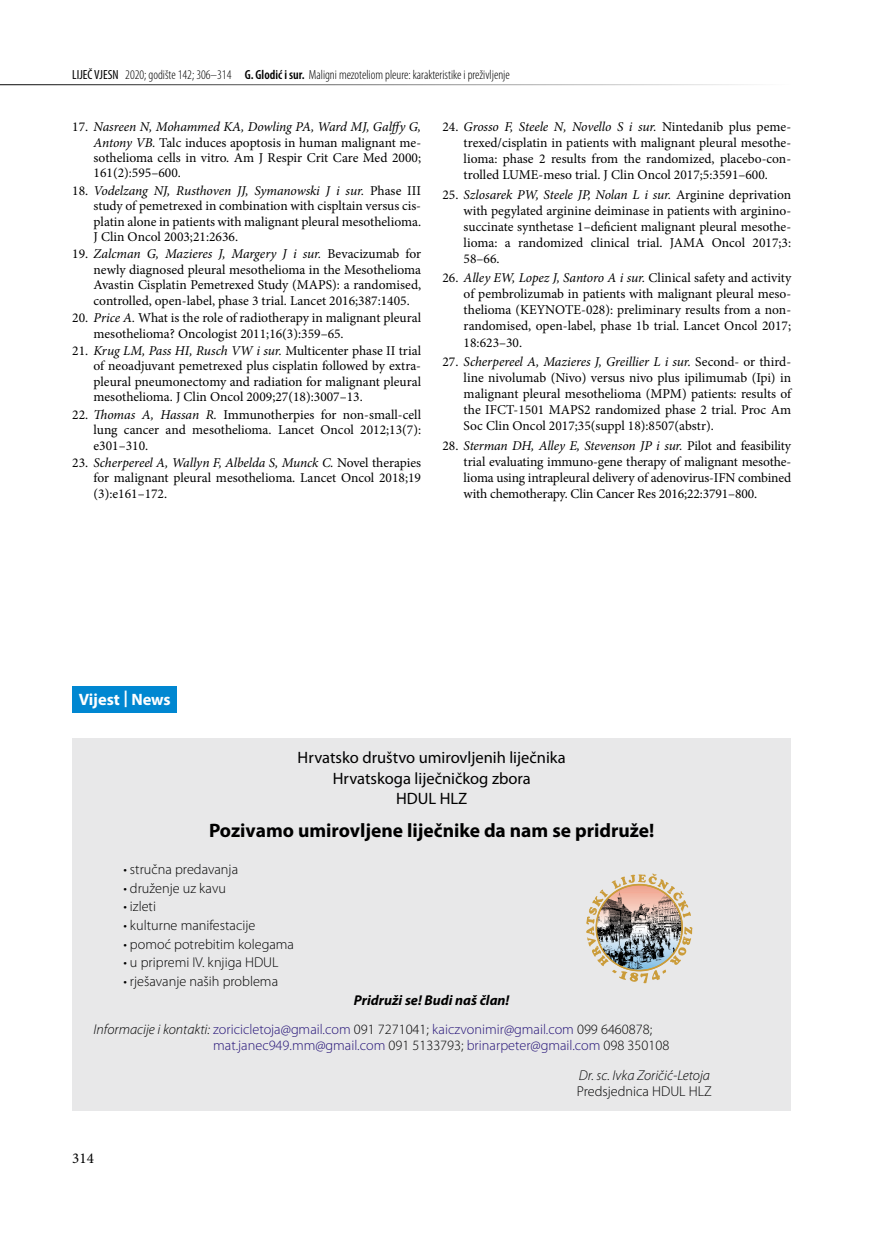
<style>
.page{position:relative;width:872px;height:1234px;background:#fff}
.page>*{position:absolute;margin:0;border:0;box-sizing:border-box;transform-origin:0 0}
.t1{font:700 19.5px "Myriad Pro";color:#000}
.t2{font:16.5px/20.1px "Myriad Pro";color:#000;text-align:center}
.t3{font:700 16.5px "Myriad Pro";color:#fff}
.t4{font:15px "Minion Pro";color:#000}
.t5{font:300 14.25px/29.2px "Myriad Pro";color:#231177}
.t6{font:300 14.25px "Myriad Pro";color:#000}
.t7{font:13.5px/16px "Minion Pro";color:#000;text-align:justify}
.t8{font:300 condensed 13.2px "Myriad Pro";color:#000}
.s1{font-weight:400}
.s2{font-weight:600}
.s3{font-style:italic}
.s4{font-weight:700;font-style:italic;color:#000}
.s5{font-style:italic;color:#000}
.s6{color:#000}
</style>
<div class="page">
<hr style="left:0;top:84px;width:791px;height:1px;background:#000">
<div style="left:72px;top:738px;width:719px;height:372px;background:#e8e8e9"></div>
<svg style="left:586px;top:873px;width:106px;height:109px"></svg>
<img style="left:597px;top:890px;width:84px;height:79px">
<div style="left:72px;top:686px;width:105px;height:26px;background:#0087d1"></div>
<p class="t8" style="left:72px;top:67px;width:439px"><span class="s1">LIJEČ VJESN</span> 2020; godište 142; 306–314 <span class="s2">G. Glodić i sur.</span> Maligni mezoteliom pleure: karakteristike i preživljenje</p>
<p class="t7" style="left:94px;top:119px;width:329px;line-height:15.5px;text-indent:-21px">17. <span class="s3">Nasreen N, Mohammed KA, Dowling PA, Ward MJ, Galffy G, Antony VB.</span> Talc induces apoptosis in human malignant me&shy;sothelioma cells in vitro. Am J Respir Crit Care Med 2000; 161(2):595–600.</p>
<p class="t7" style="left:94px;top:183px;width:329px;line-height:15.5px;text-indent:-21px">18. <span class="s3">Vodelzang NJ, Rusthoven JJ, Symanowski J i sur.</span> Phase III study of pemetrexed in combination with cispltain versus cis&shy;platin alone in patients with malignant pleural mesothelioma.<br>J Clin Oncol 2003;21:2636.</p>
<p class="t7" style="left:94px;top:246px;width:329px;line-height:15.5px;text-indent:-21px">19. <span class="s3">Zalcman G, Mazieres J, Margery J i sur.</span> Bevacizumab for newly diagnosed pleural mesothelioma in the Mesothelioma Avastin Cisplatin Pemetrexed Study (MAPS): a randomised, controlled, open-label, phase 3 trial. Lancet 2016;387:1405.</p>
<p class="t7" style="left:94px;top:310px;width:329px;line-height:15.5px;text-indent:-21px">20. <span class="s3">Price A.</span> What is the role of radiotherapy in malignant pleural mesothelioma? Oncologist 2011;16(3):359–65.</p>
<p class="t7" style="left:94px;top:343px;width:329px;line-height:15.5px;text-indent:-21px">21. <span class="s3">Krug LM, Pass HI, Rusch VW i sur.</span> Multicenter phase II trial of neoadjuvant pemetrexed plus cisplatin followed by extra&shy;pleural pneumonectomy and radiation for malignant pleural mesothelioma. J Clin Oncol 2009;27(18):3007–13.</p>
<p class="t7" style="left:94px;top:406px;width:329px;line-height:15.5px;text-indent:-21px">22. <span class="s3">Thomas A, Hassan R.</span> Immunotherpies for non-small-cell lung cancer and mesothelioma. Lancet Oncol 2012;13(7): e301–310.</p>
<p class="t7" style="left:94px;top:455px;width:329px;line-height:15.5px;text-indent:-21px">23. <span class="s3">Scherpereel A, Wallyn F, Albelda S, Munck C.</span> Novel therapies for malignant pleural mesothelioma. Lancet Oncol 2018;19 (3):e161–172.</p>
<p class="t7" style="left:463px;top:119px;width:329px;text-indent:-21px">24. <span class="s3">Grosso F, Steele N, Novello S i sur.</span> Nintedanib plus peme&shy;trexed/cisplatin in patients with malignant pleural mesothe&shy;lioma: phase 2 results from the randomized, placebo-con&shy;trolled LUME-meso trial. J Clin Oncol 2017;5:3591–600.</p>
<p class="t7" style="left:463px;top:186px;width:329px;text-indent:-21px">25. <span class="s3">Szlosarek PW, Steele JP, Nolan L i sur.</span> Arginine deprivation with pegylated arginine deiminase in patients with arginino&shy;succinate synthetase 1–deficient malignant pleural mesothe&shy;lioma: a randomized clinical trial. JAMA Oncol 2017;3:<br>58–66.</p>
<p class="t7" style="left:463px;top:270px;width:329px;text-indent:-21px">26. <span class="s3">Alley EW, Lopez J, Santoro A i sur.</span> Clinical safety and activity of pembrolizumab in patients with malignant pleural meso&shy;thelioma (KEYNOTE-028): preliminary results from a non&shy;randomised, open-label, phase 1b trial. Lancet Oncol 2017; 18:623–30.</p>
<p class="t7" style="left:463px;top:353px;width:330px;text-align:left;text-indent:-21px">27. <span class="s3">Scherpereel A, Mazieres J, Greillier L i sur.</span> Second- or third&shy;line nivolumab (Nivo) versus nivo plus ipilimumab (Ipi) in malignant pleural mesothelioma (MPM) patients: results of the IFCT-1501 MAPS2 randomized phase 2 trial. Proc Am Soc Clin Oncol 2017;35(suppl 18):8507(abstr).</p>
<p class="t7" style="left:463px;top:437px;width:329px;text-indent:-21px">28. <span class="s3">Sterman DH, Alley E, Stevenson JP i sur.</span> Pilot and feasibility trial evaluating immuno-gene therapy of malignant mesothe&shy;lioma using intrapleural delivery of adenovirus-IFN combined with chemotherapy. Clin Cancer Res 2016;22:3791–800.</p>
<p class="t3" style="left:79px;top:688px;width:94px">Vijest | News</p>
<p class="t2" style="left:298px;top:747px;width:270px">Hrvatsko društvo umirovljenih liječnika<br>Hrvatskoga liječničkog zbora<br>HDUL HLZ</p>
<h1 class="t1" style="left:209px;top:817px;width:447px">Pozivamo umirovljene liječnike da nam se pridruže!</h1>
<p class="t6" style="left:123px;top:860px;width:116px">• stručna predavanja</p>
<p class="t6" style="left:123px;top:879px;width:104px">• druženje uz kavu</p>
<p class="t6" style="left:123px;top:897px;width:34px">• izleti</p>
<p class="t6" style="left:123px;top:916px;width:133px">• kulturne manifestacije</p>
<p class="t6" style="left:123px;top:935px;width:172px">• pomoć potrebitim kolegama</p>
<p class="t6" style="left:123px;top:953px;width:157px">• u pripremi IV. knjiga HDUL</p>
<p class="t6" style="left:123px;top:972px;width:156px">• rješavanje naših problema</p>
<p class="t5" style="left:94px;top:984px;width:560px;text-indent:260px"><span class="s4">Pridruži se! Budi naš član!<br></span><span class="s5">Informacije i kontakti:</span> zoricicletoja@gmail.com <span class="s6">091 7271041;</span> kaiczvonimir@gmail.com <span class="s6">099 6460878;</span></p>
<p class="t5" style="left:579px;top:1030px;width:133px;text-indent:-365px">mat.janec949.mm@gmail.com <span class="s6">091 5133793;</span> brinarpeter@gmail.com <span class="s6">098 350108<br></span><span class="s5">Dr. sc. Ivka Zoričić-Letoja</span></p>
<p class="t6" style="left:577px;top:1082px;width:136px">Predsjednica HDUL HLZ</p>
<p class="t4" style="left:72px;top:1147px;width:23px">314</p>
</div>
